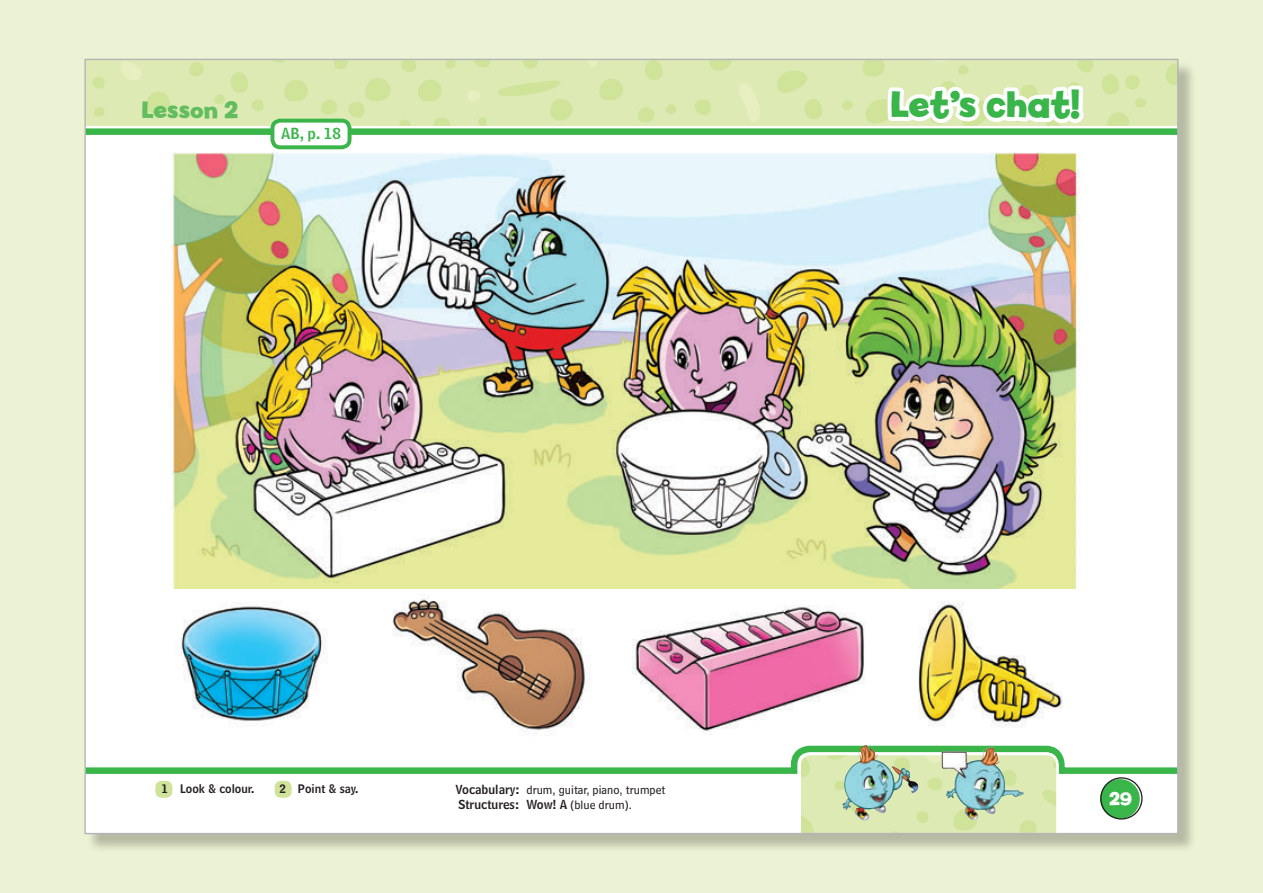
<style>
.page{position:relative;width:1263px;height:893px;background:#ecf3d4}
.page>*{position:absolute;margin:0;border:0;box-sizing:border-box;transform-origin:0 0}
.t1{font:700 36.45px "Billy";color:#3ab54a}
.t2{font:700 23.4px "Billy";color:#62bd5e}
.t3{font:700 18.15px "Billy";color:#fff}
.t4{font:15.15px "Bell Centennial Std Name Num";color:#3ab54a}
.t5{font:12.3px/14.9px "Bell Centennial Std Sub Capt";color:#231f20}
.t6{font:11.7px "Bell Centennial Std Name Num";color:#231f20}
.s1{font-family:"Bell Centennial Std Name Num"}
</style>
<div class="page">
<div style="left:87px;top:61px;width:1110px;height:792px;background:#231f20;opacity:.27"></div>
<img style="left:86px;top:61px;width:1090px;height:65px">
<div style="left:85px;top:126px;width:1093px;height:653px;background:#fff"></div>
<div style="left:85px;top:128px;width:1093px;height:7px;background:#3ab54a"></div>
<svg style="left:92px;top:745px;width:1084px;height:87px;fill:#fff"></svg>
<svg style="left:86px;top:767px;width:6px;height:65px"></svg>
<div style="left:1100px;top:779px;width:40px;height:40px;background:#3ab54a;border-radius:50%"></div>
<div style="left:1100px;top:777px;width:42px;height:43px;border:1px solid #231f20;border-radius:50%"></div>
<svg style="left:798px;top:753px;width:261px;height:79px;background:#dceab4"></svg>
<div style="left:272px;top:121px;width:78px;height:26px;background:#fff;border-radius:8px"></div>
<div style="left:270px;top:119px;width:81px;height:30px;border:4px solid #3ab54a;border-radius:8px"></div>
<div style="left:155px;top:781px;width:17px;height:17px;background:#d0e39a;border-radius:6px"></div>
<div style="left:275px;top:781px;width:17px;height:17px;background:#d0e39a;border-radius:6px"></div>
<svg style="left:884px;top:81px;width:204px;height:45px;background:#f0f5de"></svg>
<img style="left:941px;top:748px;width:83px;height:72px">
<img style="left:176px;top:603px;width:152px;height:146px">
<img style="left:386px;top:598px;width:208px;height:151px">
<img style="left:632px;top:606px;width:233px;height:125px">
<img style="left:918px;top:601px;width:145px;height:126px">
<img style="left:170px;top:152px;width:911px;height:436px">
<img style="left:842px;top:745px;width:76px;height:77px">
<p class="t2" style="left:142px;top:96px;width:98px">Lesson 2</p>
<p class="t1" style="left:890px;top:82px;width:191px">Let’s chat!</p>
<p class="t4" style="left:281px;top:124px;width:61px">AB, p. 18</p>
<p class="t6" style="left:162px;top:782px;width:94px">1 Look &amp; colour.</p>
<p class="t6" style="left:279px;top:782px;width:81px">2 Point &amp; say.</p>
<p class="t5" style="left:455px;top:782px;width:211px"><span class="s1">Vocabulary:</span> drum, guitar, piano, trumpet<br><span class="s1">Structures: Wow! A</span> (blue drum).</p>
<p class="t3" style="left:1109px;top:787px;width:25px">29</p>
</div>
